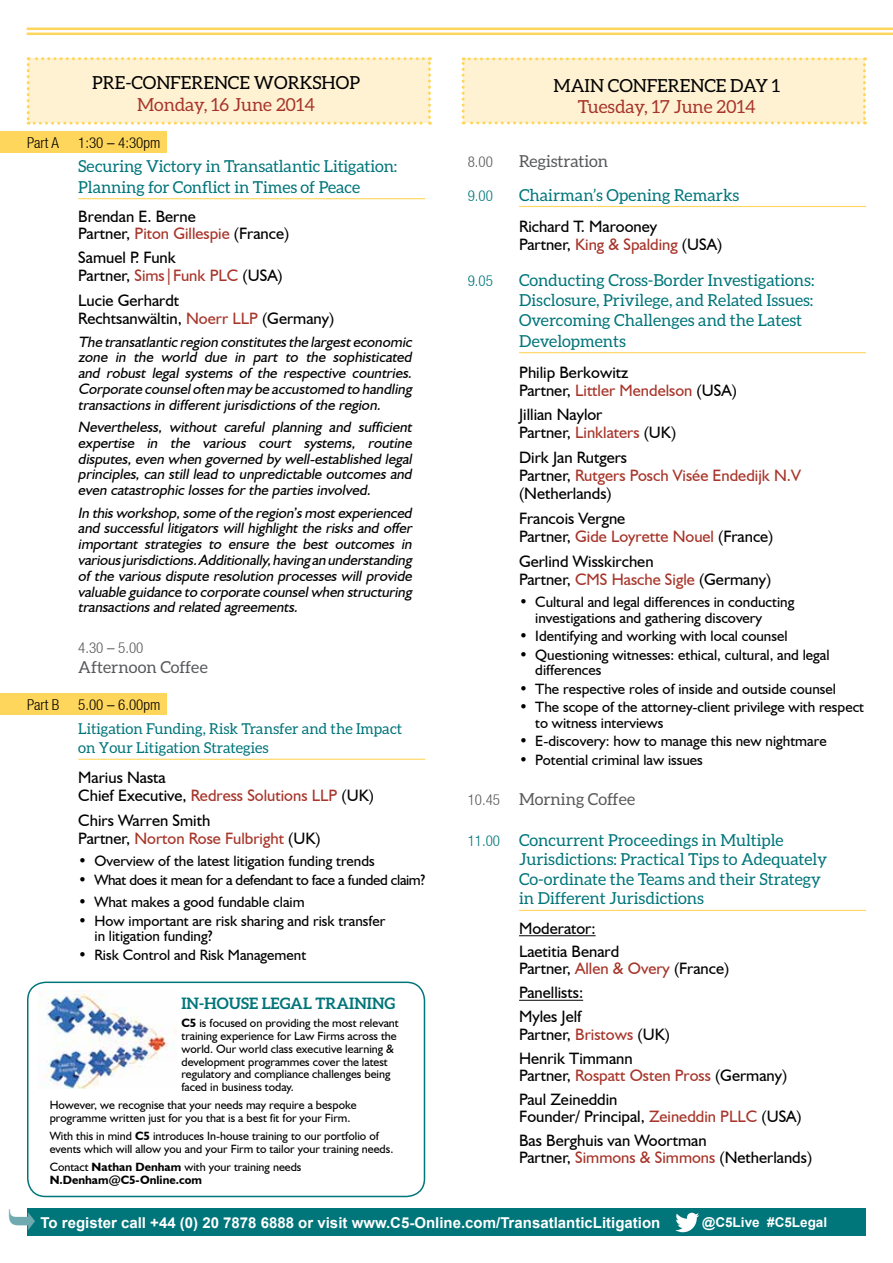
<style>
.page{position:relative;width:893px;height:1263px;background:#fff}
.page>*{position:absolute;margin:0;border:0;box-sizing:border-box;transform-origin:0 0}
.t1{font:18px "Aleo";color:#000}
.t2{font:18px "Aleo";color:#a7352a}
.t3{font:16.5px/18px "Humanist 521 BT";color:#000}
.t4{font:16.5px/20.2px "Aleo";color:#00757a}
.t5{font:16.5px "Aleo";color:#58595b}
.t6{font:700 15.75px "Aleo";color:#00757a}
.t7{font:italic 15px/15.8px "Humanist 521 BT";color:#000}
.t8{font:15px/15.8px "Humanist 521 BT";color:#000}
.t9{font:700 15px "Arial";color:#fff}
.t10{font:15px/19.5px "Aleo";color:#00757a}
.t11{font:15px "Humanist 521 BT";letter-spacing:-.025em;color:#000}
.t12{font:300 condensed 15px "Helvetica Neue";color:#000}
.t13{font:300 condensed 15px "Helvetica Neue";color:#58595b}
.t14{font:300 condensed 15px "Helvetica Neue";color:#00757a}
.t15{font:700 13.5px "Arial";color:#fff}
.t16{font:12px/12.8px "Humanist 521 BT";color:#000}
.t17{font:700 12px/12.8px "Humanist 521 BT";color:#000}
.s1{color:#a7352a}
.s2{font-weight:700}
.s3{font-weight:400}
.s4{font-family:"Helvetica Neue";font-weight:300;font-stretch:condensed;font-size:15px}
</style>
<div class="page">
<svg style="left:27px;top:57px;width:404px;height:68px;background:#fff1d0"></svg>
<svg style="left:462px;top:57px;width:404px;height:67px;background:#fff1cf"></svg>
<div style="left:27px;top:1209px;width:839px;height:27px;background:#00757a"></div>
<hr style="left:519px;top:206px;width:347px;height:1px;background:#ffd65c">
<hr style="left:519px;top:352px;width:347px;height:1px;background:#ffd65c">
<hr style="left:519px;top:910px;width:347px;height:1px;background:#ffd65c">
<hr style="left:519px;top:935px;width:77px;height:1px;background:#000">
<hr style="left:519px;top:1000px;width:64px;height:1px;background:#000">
<svg style="left:675px;top:1213px;width:24px;height:19px"></svg>
<hr style="left:27px;top:28px;width:866px;height:2px;background:#ffd65c">
<hr style="left:27px;top:33px;width:866px;height:2px;background:#ffd65c">
<img style="left:39px;top:990px;width:138px;height:99px">
<div style="left:27px;top:981px;width:398px;height:216px;border:2px solid #00757a;border-radius:18px"></div>
<div style="left:0;top:132px;width:166px;height:21px;background:#ffd65c"></div>
<div style="left:0;top:693px;width:166px;height:22px;background:#ffd65c"></div>
<hr style="left:78px;top:198px;width:347px;height:1px;background:#ffd65c">
<hr style="left:78px;top:759px;width:347px;height:1px;background:#ffd65c">
<p class="t1" style="left:92px;top:72px;width:64px">Pre-Conference</p>
<p class="t1" style="left:254px;top:72px;width:72px">Workshop</p>
<p class="t2" style="left:137px;top:94px;width:179px">Monday, 16 June 2014</p>
<p class="t12" style="left:27px;top:134px;width:33px">Part A</p>
<p class="t12" style="left:78px;top:134px;width:84px">1:30 – 4:30pm</p>
<p class="t4" style="left:78px;top:155px;width:321px;line-height:21px">Securing Victory in Transatlantic Litigation:<br>Planning for Conflict in Times of Peace</p>
<p class="t3" style="left:78px;top:208px;width:212px;line-height:16.5px">Brendan E. Berne<br>Partner, <span class="s1">Piton Gillespie</span> (France)</p>
<p class="t3" style="left:78px;top:248px;width:206px">Samuel P. Funk<br>Partner, <span class="s1">Sims|Funk PLC</span> (USA)</p>
<p class="t3" style="left:78px;top:291px;width:257px">Lucie Gerhardt<br>Rechtsanwältin, <span class="s1">Noerr LLP</span> (Germany)</p>
<p class="t7" style="left:78px;top:333px;width:338px">The transatlantic region constitutesthe largesteconomic zone in the world due in part to the sophisticated and robust legal systems of the respective countries.<br>Corporate counseloften may be accustomed to handling transactionsin differentjurisdictionsof the region.</p>
<p class="t7" style="left:78px;top:419px;width:338px;text-align:justify">Nevertheless, without careful planning and sufficient expertise in the various court systems, routine disputes,even when governed by well-established legal principles, can still lead to unpredictable outcomes and even catastrophic lossesforthe partiesinvolved.</p>
<p class="t7" style="left:78px;top:504px;width:338px">In thisworkshop,some of the region’smostexperienced and successful litigators will highlight the risks and offer important strategies to ensure the best outcomes in variousjurisdictions.Additionally,having an understanding of the various dispute resolution processes will provide valuable guidance to corporate counselwhen structuring transactionsand related agreements.</p>
<p class="t13" style="left:78px;top:639px;width:67px">4.30 – 5.00</p>
<p class="t5" style="left:78px;top:658px;width:131px">Afternoon Coffee</p>
<p class="t12" style="left:27px;top:696px;width:34px">Part B</p>
<p class="t12" style="left:78px;top:696px;width:84px">5.00 – 6.00pm</p>
<p class="t10" style="left:78px;top:718px;width:325px">Litigation Funding, Risk Transfer and the Impact on Your Litigation Strategies</p>
<p class="t3" style="left:78px;top:768px;width:297px">Marius Nasta<br>Chief Executive, <span class="s1">Redress Solutions LLP</span> (UK)</p>
<p class="t3" style="left:78px;top:811px;width:244px">Chirs Warren Smith<br>Partner, <span class="s1">Norton Rose Fulbright</span> (UK)</p>
<p class="t8" style="left:78px;top:853px;width:298px">• Overview of the latest litigation funding trends</p>
<p class="t11" style="left:78px;top:870px;width:348px">• What does it mean for a defendant to face a funded claim?</p>
<p class="t8" style="left:78px;top:894px;width:228px">• What makes a good fundable claim</p>
<p class="t8" style="left:94px;top:912px;width:292px;text-indent:-16px">• How important are risk sharing and risk transfer in litigation funding?</p>
<p class="t8" style="left:78px;top:946px;width:229px">• Risk Control and Risk Management</p>
<p class="t6" style="left:181px;top:994px;width:215px">IN-HOUSE LEGAL TRAINING</p>
<p class="t16" style="left:181px;top:1017px;width:219px"><span class="s2">C5</span> is focused on providing the most relevant training experience for Law Firms across the world. Our world class executive learning &amp; development programmes cover the latest regulatory and compliance challenges being faced in business today.</p>
<p class="t16" style="left:50px;top:1098px;width:309px">However, we recognise that your needs may require a bespoke programme written just for you that is a best fit for your Firm.</p>
<p class="t16" style="left:50px;top:1129px;width:345px">With this in mind <span class="s2">C5</span> introduces In-house training to our portfolio of events which will allow you and your Firm to tailor your training needs.</p>
<p class="t17" style="left:50px;top:1160px;width:253px"><span class="s3">Contact</span> Nathan Denham <span class="s3">with your training needs<br></span>N.Denham@C5-Online.com</p>
<p class="t1" style="left:553px;top:75px;width:30px">Main</p>
<p class="t1" style="left:608px;top:75px;width:25px">Conference</p>
<p class="t1" style="left:730px;top:75px;width:51px">Day 1</p>
<p class="t2" style="left:578px;top:96px;width:179px">Tuesday, 17 June 2014</p>
<p class="t13" style="left:468px;top:153px;width:27px">8.00</p>
<p class="t5" style="left:519px;top:152px;width:91px">Registration</p>
<p class="t14" style="left:468px;top:187px;width:27px">9.00</p>
<p class="t4" style="left:519px;top:184px;width:222px">Chairman’s Opening Remarks</p>
<p class="t3" style="left:519px;top:217px;width:205px">Richard T. Marooney<br>Partner, <span class="s1">King &amp; Spalding</span> (USA)</p>
<p class="t14" style="left:468px;top:272px;width:27px">9.05</p>
<p class="t4" style="left:519px;top:270px;width:297px">Conducting Cross-Border Investigations:<br>Disclosure, Privilege, and Related Issues:<br>Overcoming Challenges and the Latest Developments</p>
<p class="t3" style="left:519px;top:363px;width:219px">Philip Berkowitz<br>Partner, <span class="s1">Littler Mendelson</span> (USA)</p>
<p class="t3" style="left:519px;top:405px;width:159px">Jillian Naylor<br>Partner, <span class="s1">Linklaters</span> (UK)</p>
<p class="t3" style="left:519px;top:448px;width:283px">Dirk Jan Rutgers<br>Partner, <span class="s1">Rutgers Posch Visée Endedijk N.V </span>(Netherlands)</p>
<p class="t3" style="left:519px;top:509px;width:256px">Francois Vergne<br>Partner, <span class="s1">Gide Loyrette Nouel</span> (France)</p>
<p class="t3" style="left:519px;top:552px;width:254px">Gerlind Wisskirchen<br>Partner, <span class="s1">CMS Hasche Sigle</span> (Germany)</p>
<p class="t8" style="left:535px;top:594px;width:261px;text-indent:-16px">• Cultural and legal differences in conducting investigations and gathering discovery</p>
<p class="t8" style="left:519px;top:628px;width:270px">• Identifying and working with local counsel</p>
<p class="t8" style="left:535px;top:646px;width:296px;text-indent:-16px">• Questioning witnesses: ethical, cultural, and legal differences</p>
<p class="t8" style="left:519px;top:680px;width:318px">• The respective roles of inside and outside counsel</p>
<p class="t8" style="left:535px;top:699px;width:330px;text-indent:-16px">• The scope of the attorney-client privilege with respect to witness interviews</p>
<p class="t8" style="left:519px;top:733px;width:309px">• E-discovery: how to manage this new nightmare</p>
<p class="t8" style="left:519px;top:752px;width:185px">• Potential criminal law issues</p>
<p class="t5" style="left:468px;top:790px;width:169px"><span class="s4">10.45</span> Morning Coffee</p>
<p class="t4" style="left:519px;top:830px;width:310px;line-height:19.5px;text-indent:-51px"><span class="s4">11.00</span> Concurrent Proceedings in Multiple Jurisdictions: Practical Tips to Adequately Co-ordinate the Teams and their Strategy in Different Jurisdictions</p>
<p class="t3" style="left:519px;top:916px;width:102px;line-height:23.2px">Moderator:<br>Laetitia Benard</p>
<p class="t3" style="left:519px;top:956px;width:212px;line-height:24px">Partner, <span class="s1">Allen &amp; Overy</span> (France)<br>Panellists:<br>Myles Jelf</p>
<p class="t3" style="left:519px;top:1022px;width:152px;line-height:24px">Partner, <span class="s1">Bristows</span> (UK)<br>Henrik Timmann</p>
<p class="t3" style="left:519px;top:1063px;width:270px;line-height:24px">Partner, <span class="s1">Rospatt Osten Pross</span> (Germany)<br>Paul Zeineddin</p>
<p class="t3" style="left:519px;top:1104px;width:284px;line-height:24px">Founder/ Principal, <span class="s1">Zeineddin PLLC</span> (USA)<br>Bas Berghuis van Woortman</p>
<p class="t3" style="left:519px;top:1148px;width:295px">Partner, <span class="s1">Simmons &amp; Simmons</span> (Netherlands)</p>
<p class="t9" style="left:40px;top:1213px;width:621px">To register call +44 (0) 20 7878 6888 or visit www.C5-Online.com/TransatlanticLitigation</p>
<p class="t15" style="left:702px;top:1213px;width:126px">@C5Live #C5Legal</p>
</div>
